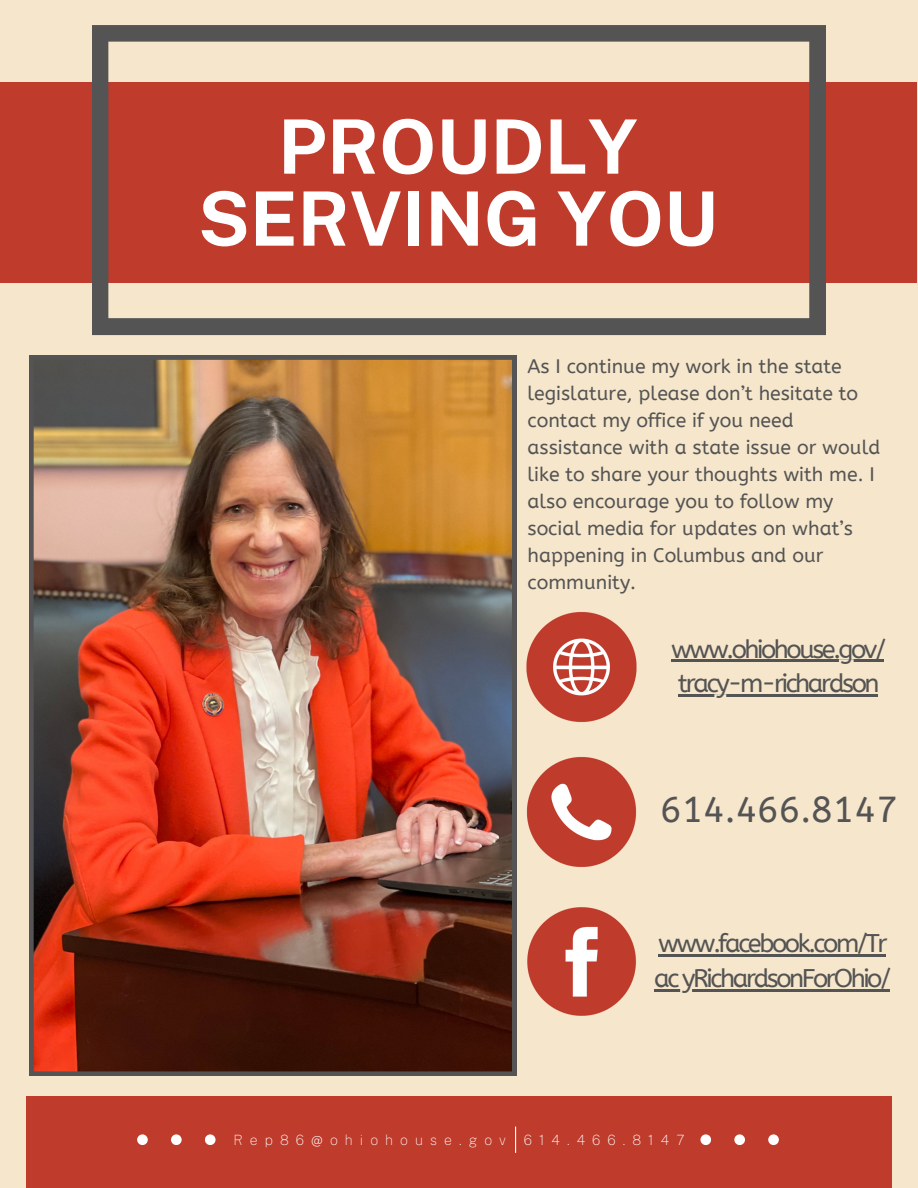
<style>
.page{position:relative;width:918px;height:1188px;background:#f6e6cb}
.page>*{position:absolute;margin:0;border:0;box-sizing:border-box;transform-origin:0 0}
.t1{font:700 75px/72px "Public Sans";color:#fff;text-align:center}
.t2{font:36px "A Bee Zee";color:#545454}
.t3{font:25.5px/34.8px "A Bee Zee";letter-spacing:-.095em;color:#545454}
.t4{font:19.5px/27px "A Bee Zee";color:#545454}
.t5{font:100 14.1px "Public Sans";letter-spacing:.5em;color:#fff}
</style>
<div class="page">
<img style="left:29px;top:355px;width:487px;height:721px">
<div style="left:0;top:83px;width:917px;height:200px;background:#bf3b2c"></div>
<svg style="left:92px;top:25px;width:734px;height:310px"></svg>
<img style="left:473px;top:594px;width:216px;height:290px">
<img style="left:527px;top:907px;width:109px;height:109px">
<hr style="left:671px;top:660px;width:213px;height:2px;background:#545454">
<hr style="left:678px;top:695px;width:199px;height:2px;background:#545454">
<hr style="left:658px;top:955px;width:227px;height:2px;background:#545454">
<hr style="left:654px;top:989px;width:235px;height:3px;background:#545454">
<div style="left:26px;top:1096px;width:866px;height:92px;background:#bf3b2c"></div>
<div style="left:205px;top:1134px;width:11px;height:11px;background:#fff;border-radius:50%"></div>
<div style="left:171px;top:1134px;width:11px;height:11px;background:#fff;border-radius:50%"></div>
<div style="left:137px;top:1134px;width:11px;height:11px;background:#fff;border-radius:50%"></div>
<div style="left:768px;top:1134px;width:11px;height:11px;background:#fff;border-radius:50%"></div>
<div style="left:734px;top:1134px;width:11px;height:11px;background:#fff;border-radius:50%"></div>
<div style="left:700px;top:1134px;width:11px;height:11px;background:#fff;border-radius:50%"></div>
<svg style="left:515px;top:1127px;width:1px;height:26px"></svg>
<h3 class="t1" style="left:198px;top:110px;width:522px">PROUDLY<br>SERVING YOU</h3>
<p class="t4" style="left:528px;top:353px;width:354px">As I continue my work in the state legislature, please don’t hesitate to contact my office if you need assistance with a state issue or would like to share your thoughts with me. I also encourage you to follow my social media for updates on what’s happening in Columbus and our community.</p>
<p class="t3" style="left:671px;top:632px;width:217px">www.ohiohouse.gov/</p>
<h3 class="t3" style="left:678px;top:667px;width:203px">tracy-m-richardson</h3>
<h2 class="t2" style="left:660px;top:789px;width:239px">614.466.8147</h2>
<p class="t3" style="left:654px;top:927px;width:239px">www.facebook.com/Tr ac yRichardsonForOhio/</p>
<p class="t5" style="left:234px;top:1132px;width:452px">Rep86@ohiohouse.gov 614.466.8147</p>
</div>
